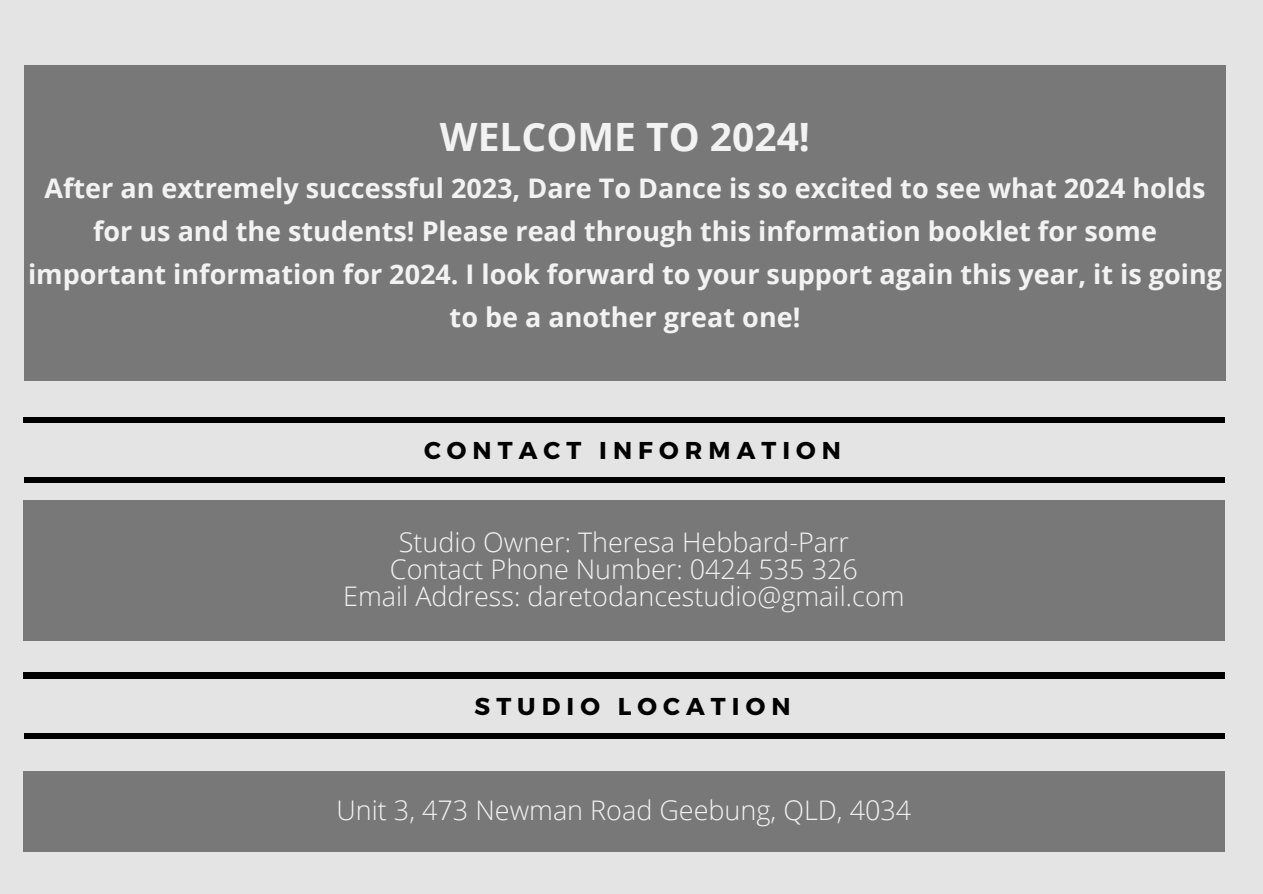
<style>
.page{position:relative;width:1263px;height:894px;background:#fff}
.page>*{position:absolute;margin:0;border:0;box-sizing:border-box;transform-origin:0 0}
.t1{font:700 39px "Open Sans";color:#fff}
.t2{font:700 27px/42.8px "Open Sans";color:#fff;text-align:center}
.t3{font:300 27px/27px "Open Sans";color:#fff;text-align:center}
.t4{font:700 24.3px "Montserrat";letter-spacing:.25em;color:#000}
</style>
<div class="page">
<div style="left:0;top:0;width:1263px;height:893px;background:#e4e4e4"></div>
<div style="left:23px;top:417px;width:1202px;height:5px;background:#000"></div>
<div style="left:24px;top:477px;width:1201px;height:6px;background:#000"></div>
<div style="left:23px;top:500px;width:1202px;height:141px;background:#787878"></div>
<div style="left:23px;top:672px;width:1202px;height:6px;background:#000"></div>
<div style="left:24px;top:732px;width:1201px;height:6px;background:#000"></div>
<div style="left:23px;top:770px;width:1202px;height:81px;background:#787878"></div>
<div style="left:24px;top:65px;width:1202px;height:316px;background:#787878"></div>
<h1 class="t1" style="left:440px;top:109px;width:372px">WELCOME TO 2024!</h1>
<p class="t2" style="left:28px;top:166px;width:1195px">After an extremely successful 2023, Dare To Dance is so excited to see what 2024 holds for us and the students! Please read through this information booklet for some important information for 2024. I look forward to your support again this year, it is going to be a another great one!</p>
<p class="t4" style="left:424px;top:434px;width:419px">CONTACT INFORMATION</p>
<p class="t3" style="left:343px;top:528px;width:563px">Studio Owner: Theresa Hebbard-Parr<br>Contact Phone Number: 0424 535 326<br>Email Address: daretodancestudio@gmail.com</p>
<p class="t4" style="left:475px;top:690px;width:317px">STUDIO LOCATION</p>
<p class="t3" style="left:336px;top:796px;width:576px">Unit 3, 473 Newman Road Geebung, QLD, 4034</p>
</div>
